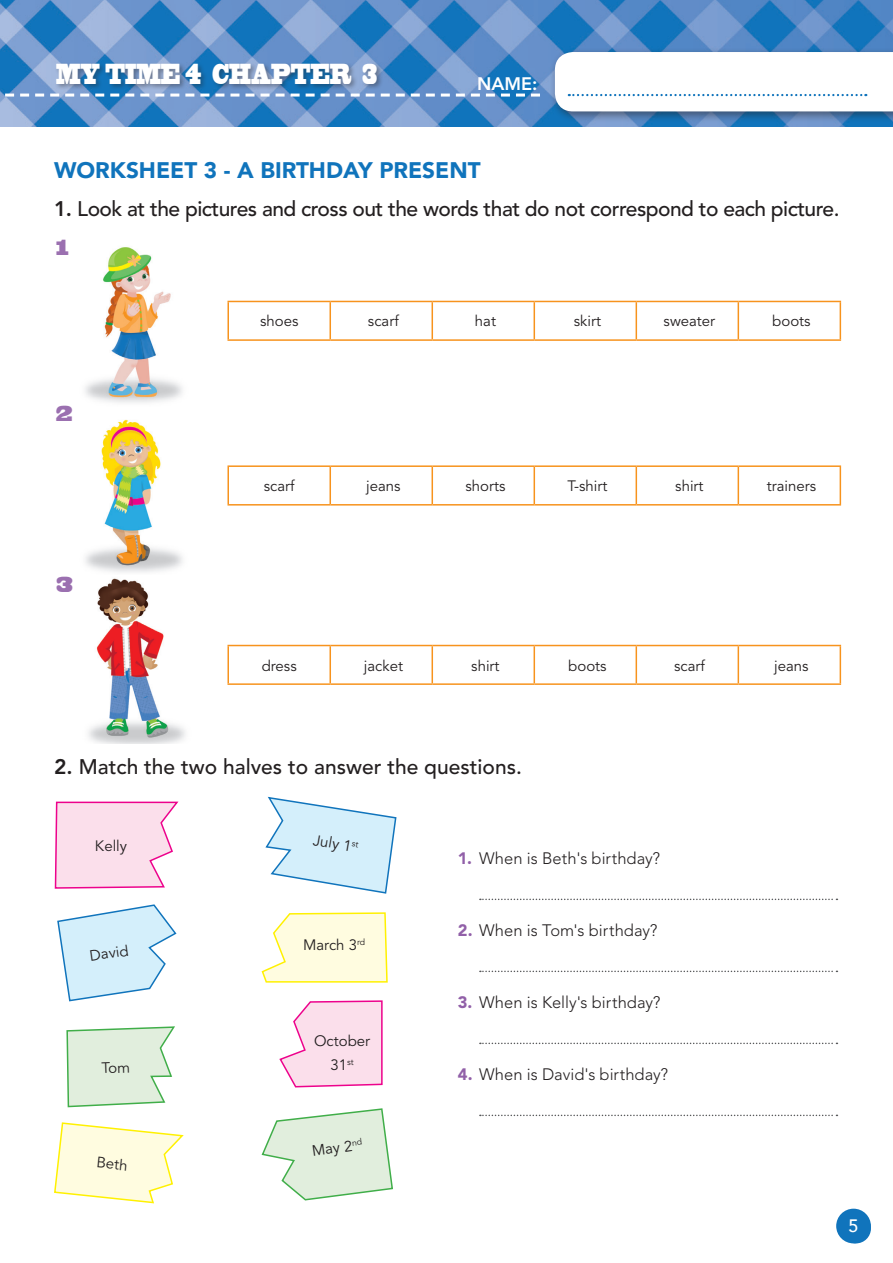
<style>
.page{position:relative;width:893px;height:1263px;background:#fff}
.page>*{position:absolute;margin:0;border:0;box-sizing:border-box;transform-origin:0 0}
.t1{font:27px "Blackoak Std";color:#fff;scale:.4 1}
._02-título_página{font:900 22.5px "Avenir";color:#1074bc}
._03-consignas{font:500 21px "Avenir LT Std";letter-spacing:-.025em;color:#231f20}
._03-consignas-2{font:500 21px "Avenir LT Std";color:#231f20}
._11-_Número_imagen{font:20.4px "Blackoak Std";color:#9b70b0;scale:.59 1}
.t2{font:800 18px "Avenir LT Std";color:#fff}
.t3{font:500 18px "Avenir";color:#fff}
.t4{font:300 16.5px "Avenir LT Std";color:#231f20}
._08_-_Ej__opciones_c{font:15px/24px "Avenir LT Std";color:#231f20;text-align:center}
.s1{font-weight:800}
.s2{font-weight:900;color:#9160a8}
</style>
<div class="page">
<img style="left:0;top:0;width:893px;height:126px">
<div style="left:55px;top:62px;width:329px;height:29px;background:#231f20;opacity:.4"></div>
<svg style="left:0;top:94px;width:540px;height:3px"></svg>
<div style="left:550px;top:47px;width:343px;height:76px;background:#231f20;opacity:.5"></div>
<svg style="left:555px;top:52px;width:338px;height:59px"></svg>
<div style="left:836px;top:1209px;width:35px;height:34px;background:#1074bc;border-radius:50%"></div>
<div style="left:841px;top:1213px;width:30px;height:30px;background:#1074bc;border-radius:50%"></div>
<img style="left:85px;top:247px;width:97px;height:156px">
<svg style="left:85px;top:419px;width:98px;height:153px"></svg>
<svg style="left:88px;top:578px;width:98px;height:165px"></svg>
<svg style="left:229px;top:302px;width:611px;height:37px"></svg>
<hr style="left:227px;top:301px;width:103px;height:1px;background:#f7931d">
<hr style="left:227px;top:302px;width:2px;height:37px;background:#f7931d">
<hr style="left:227px;top:339px;width:103px;height:2px;background:#f7931d">
<hr style="left:330px;top:301px;width:102px;height:1px;background:#f7931d">
<hr style="left:329px;top:302px;width:2px;height:37px;background:#f7931d">
<hr style="left:432px;top:301px;width:102px;height:1px;background:#f7931d">
<hr style="left:432px;top:302px;width:1px;height:37px;background:#f7931d">
<hr style="left:534px;top:301px;width:102px;height:1px;background:#f7931d">
<hr style="left:534px;top:302px;width:1px;height:37px;background:#f7931d">
<hr style="left:636px;top:301px;width:102px;height:1px;background:#f7931d">
<hr style="left:636px;top:302px;width:1px;height:37px;background:#f7931d">
<hr style="left:738px;top:301px;width:103px;height:1px;background:#f7931d">
<hr style="left:738px;top:302px;width:1px;height:37px;background:#f7931d">
<hr style="left:840px;top:302px;width:1px;height:37px;background:#f7931d">
<hr style="left:330px;top:339px;width:102px;height:2px;background:#f7931d">
<hr style="left:432px;top:339px;width:102px;height:2px;background:#f7931d">
<hr style="left:534px;top:339px;width:102px;height:2px;background:#f7931d">
<hr style="left:636px;top:339px;width:102px;height:2px;background:#f7931d">
<hr style="left:738px;top:339px;width:103px;height:2px;background:#f7931d">
<svg style="left:431px;top:467px;width:409px;height:37px"></svg>
<hr style="left:227px;top:465px;width:103px;height:2px;background:#f7931d">
<hr style="left:227px;top:467px;width:2px;height:37px;background:#f7931d">
<hr style="left:227px;top:504px;width:103px;height:2px;background:#f7931d">
<hr style="left:330px;top:465px;width:102px;height:2px;background:#f7931d">
<hr style="left:329px;top:467px;width:2px;height:37px;background:#f7931d">
<hr style="left:432px;top:465px;width:102px;height:2px;background:#f7931d">
<hr style="left:432px;top:467px;width:1px;height:37px;background:#f7931d">
<hr style="left:534px;top:465px;width:102px;height:2px;background:#f7931d">
<hr style="left:534px;top:467px;width:1px;height:37px;background:#f7931d">
<hr style="left:636px;top:465px;width:102px;height:2px;background:#f7931d">
<hr style="left:636px;top:467px;width:1px;height:37px;background:#f7931d">
<hr style="left:738px;top:465px;width:103px;height:2px;background:#f7931d">
<hr style="left:738px;top:467px;width:1px;height:37px;background:#f7931d">
<hr style="left:840px;top:467px;width:1px;height:37px;background:#f7931d">
<hr style="left:330px;top:504px;width:102px;height:2px;background:#f7931d">
<hr style="left:432px;top:504px;width:102px;height:2px;background:#f7931d">
<hr style="left:534px;top:504px;width:102px;height:2px;background:#f7931d">
<hr style="left:636px;top:504px;width:102px;height:2px;background:#f7931d">
<hr style="left:738px;top:504px;width:103px;height:2px;background:#f7931d">
<svg style="left:229px;top:646px;width:611px;height:37px"></svg>
<hr style="left:227px;top:645px;width:103px;height:1px;background:#f7931d">
<hr style="left:227px;top:646px;width:2px;height:37px;background:#f7931d">
<hr style="left:227px;top:683px;width:103px;height:2px;background:#f7931d">
<hr style="left:330px;top:645px;width:102px;height:1px;background:#f7931d">
<hr style="left:329px;top:646px;width:2px;height:37px;background:#f7931d">
<hr style="left:432px;top:645px;width:102px;height:1px;background:#f7931d">
<hr style="left:432px;top:646px;width:1px;height:37px;background:#f7931d">
<hr style="left:534px;top:645px;width:102px;height:1px;background:#f7931d">
<hr style="left:534px;top:646px;width:1px;height:37px;background:#f7931d">
<hr style="left:636px;top:645px;width:102px;height:1px;background:#f7931d">
<hr style="left:636px;top:646px;width:1px;height:37px;background:#f7931d">
<hr style="left:738px;top:645px;width:103px;height:1px;background:#f7931d">
<hr style="left:738px;top:646px;width:1px;height:37px;background:#f7931d">
<hr style="left:840px;top:646px;width:1px;height:37px;background:#f7931d">
<hr style="left:330px;top:683px;width:102px;height:2px;background:#f7931d">
<hr style="left:432px;top:683px;width:102px;height:2px;background:#f7931d">
<hr style="left:534px;top:683px;width:102px;height:2px;background:#f7931d">
<hr style="left:636px;top:683px;width:102px;height:2px;background:#f7931d">
<hr style="left:738px;top:683px;width:103px;height:2px;background:#f7931d">
<svg style="left:54px;top:801px;width:125px;height:88px;background:#fad6e8"></svg>
<svg style="left:54px;top:1122px;width:130px;height:82px"></svg>
<svg style="left:261px;top:912px;width:127px;height:71px;background:#fffbd6"></svg>
<svg style="left:265px;top:796px;width:132px;height:98px"></svg>
<svg style="left:57px;top:904px;width:120px;height:98px"></svg>
<svg style="left:261px;top:1108px;width:132px;height:93px"></svg>
<svg style="left:279px;top:1000px;width:104px;height:88px"></svg>
<svg style="left:480px;top:899px;width:357px;height:1px"></svg>
<svg style="left:480px;top:971px;width:357px;height:1px"></svg>
<svg style="left:480px;top:1043px;width:357px;height:1px"></svg>
<svg style="left:480px;top:1115px;width:357px;height:1px"></svg>
<svg style="left:66px;top:1026px;width:109px;height:82px;background:#dbecd9"></svg>
<h1 class="t1" style="left:56px;top:56px;width:805px">MY TIME 4 CHAPTER 3</h1>
<p class="t2" style="left:477px;top:73px;width:62px">NAME:</p>
<p class="_02-título_página" style="left:54px;top:150px;width:428px">WORKSHEET 3 - A BIRTHDAY PRESENT</p>
<p class="_03-consignas" style="left:54px;top:197px;width:787px"><span class="s1">1.</span> Look at the pictures and cross out the words that do not correspond to each picture.</p>
<p class="_11-_Número_imagen" style="left:56px;top:233px;width:23px">1</p>
<p class="_11-_Número_imagen" style="left:56px;top:400px;width:30px">2</p>
<p class="_11-_Número_imagen" style="left:56px;top:571px;width:30px">3</p>
<p class="_08_-_Ej__opciones_c" style="left:260px;top:310px;width:40px">shoes</p>
<p class="_08_-_Ej__opciones_c" style="left:368px;top:310px;width:32px">scarf</p>
<p class="_08_-_Ej__opciones_c" style="left:475px;top:310px;width:23px">hat</p>
<p class="_08_-_Ej__opciones_c" style="left:574px;top:310px;width:29px">skirt</p>
<p class="_08_-_Ej__opciones_c" style="left:664px;top:310px;width:53px">sweater</p>
<p class="_08_-_Ej__opciones_c" style="left:772px;top:310px;width:40px">boots</p>
<p class="_08_-_Ej__opciones_c" style="left:264px;top:474px;width:32px">scarf</p>
<p class="_08_-_Ej__opciones_c" style="left:366px;top:474px;width:36px">jeans</p>
<p class="_08_-_Ej__opciones_c" style="left:465px;top:474px;width:41px">shorts</p>
<p class="_08_-_Ej__opciones_c" style="left:567px;top:474px;width:41px">T-shirt</p>
<p class="_08_-_Ej__opciones_c" style="left:675px;top:474px;width:30px">shirt</p>
<p class="_08_-_Ej__opciones_c" style="left:767px;top:474px;width:51px">trainers</p>
<p class="_08_-_Ej__opciones_c" style="left:262px;top:654px;width:36px">dress</p>
<p class="_08_-_Ej__opciones_c" style="left:364px;top:654px;width:41px">jacket</p>
<p class="_08_-_Ej__opciones_c" style="left:471px;top:654px;width:30px">shirt</p>
<p class="_08_-_Ej__opciones_c" style="left:568px;top:654px;width:40px">boots</p>
<p class="_08_-_Ej__opciones_c" style="left:674px;top:654px;width:32px">scarf</p>
<p class="_08_-_Ej__opciones_c" style="left:774px;top:654px;width:36px">jeans</p>
<p class="_03-consignas-2" style="left:54px;top:755px;width:469px"><span class="s1">2.</span> Match the two halves to answer the questions.</p>
<p class="_08_-_Ej__opciones_c" style="left:95px;top:834px;width:34px">Kelly</p>
<p class="_08_-_Ej__opciones_c" style="left:88px;top:944px;width:40px;rotate:-8deg">David</p>
<p class="_08_-_Ej__opciones_c" style="left:98px;top:1151px;width:33px;rotate:6deg">Beth</p>
<p class="_08_-_Ej__opciones_c" style="left:315px;top:828px;width:47px;rotate:10deg">July 1<sup>st</sup></p>
<p class="_08_-_Ej__opciones_c" style="left:303px;top:933px;width:64px">March 3<sup>rd</sup></p>
<p class="_08_-_Ej__opciones_c" style="left:314px;top:1030px;width:58px">October<br>31<sup>st</sup></p>
<p class="_08_-_Ej__opciones_c" style="left:310px;top:1139px;width:53px;rotate:-8deg">May 2<sup>nd</sup></p>
<p class="t4" style="left:458px;top:849px;width:204px"><span class="s2">1.</span> When is Beth's birthday?</p>
<p class="t4" style="left:458px;top:921px;width:201px"><span class="s2">2.</span> When is Tom's birthday?</p>
<p class="t4" style="left:458px;top:993px;width:204px"><span class="s2">3.</span> When is Kelly's birthday?</p>
<p class="t4" style="left:458px;top:1065px;width:212px"><span class="s2">4.</span> When is David's birthday?</p>
<p class="t3" style="left:848px;top:1210px;width:12px">5</p>
</div>
